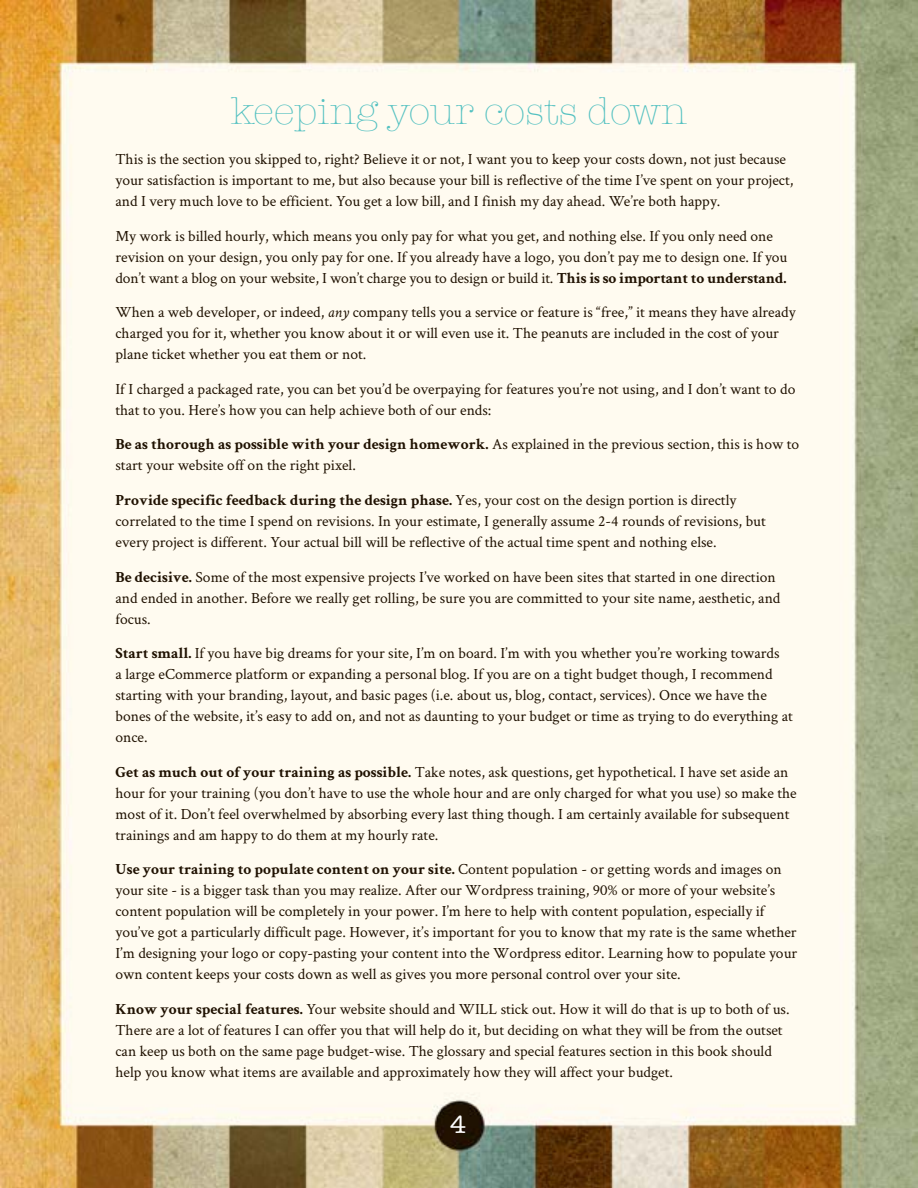
<style>
.page{position:relative;width:918px;height:1188px;background:#fff}
.page>*{position:absolute;margin:0;border:0;box-sizing:border-box;transform-origin:0 0}
.t1{font:300 39px "American Typewriter";color:#54c1c1}
.t2{font:25.5px "American Typewriter";color:#fff}
.t3{font:15.6px/21px "Crimson Text";color:#1f1101}
.s1{font-weight:700}
.s2{font-style:italic}
</style>
<div class="page">
<img style="left:0;top:0;width:918px;height:1188px">
<h1 class="t1" style="left:231px;top:83px;width:458px">keeping your costs down</h1>
<p class="t3" style="left:116px;top:148px;width:679px">This is the section you skipped to, right? Believe it or not, I want you to keep your costs down, not just because your satisfaction is important to me, but also because your bill is reflective of the time I’ve spent on your project, and I very much love to be efficient. You get a low bill, and I finish my day ahead. We’re both happy.</p>
<p class="t3" style="left:116px;top:225px;width:673px">My work is billed hourly, which means you only pay for what you get, and nothing else. If you only need one revision on your design, you only pay for one. If you already have a logo, you don’t pay me to design one. If you don’t want a blog on your website, I won’t charge you to design or build it. <span class="s1">This is so important to understand.</span></p>
<p class="t3" style="left:116px;top:301px;width:682px">When a web developer, or indeed, <span class="s2">any</span> company tells you a service or feature is “free,” it means they have already charged you for it, whether you know about it or will even use it. The peanuts are included in the cost of your plane ticket whether you eat them or not.</p>
<p class="t3" style="left:116px;top:378px;width:681px">If I charged a packaged rate, you can bet you’d be overpaying for features you’re not using, and I don’t want to do that to you. Here’s how you can help achieve both of our ends:</p>
<p class="t3" style="left:116px;top:433px;width:685px"><span class="s1">Be as thorough as possible with your design homework.</span> As explained in the previous section, this is how to start your website off on the right pixel.</p>
<p class="t3" style="left:116px;top:489px;width:652px"><span class="s1">Provide specific feedback during the design phase.</span> Yes, your cost on the design portion is directly correlated to the time I spend on revisions. In your estimate, I generally assume 2-4 rounds of revisions, but every project is different. Your actual bill will be reflective of the actual time spent and nothing else.</p>
<p class="t3" style="left:116px;top:565px;width:666px"><span class="s1">Be decisive.</span> Some of the most expensive projects I’ve worked on have been sites that started in one direction and ended in another. Before we really get rolling, be sure you are committed to your site name, aesthetic, and focus.</p>
<p class="t3" style="left:116px;top:642px;width:679px"><span class="s1">Start small.</span> If you have big dreams for your site, I’m on board. I’m with you whether you’re working towards<br>a large eCommerce platform or expanding a personal blog. If you are on a tight budget though, I recommend starting with your branding, layout, and basic pages (i.e. about us, blog, contact, services). Once we have the bones of the website, it’s easy to add on, and not as daunting to your budget or time as trying to do everything at once.</p>
<p class="t3" style="left:116px;top:760px;width:683px"><span class="s1">Get as much out of your training as possible.</span> Take notes, ask questions, get hypothetical. I have set aside an hour for your training (you don’t have to use the whole hour and are only charged for what you use) so make the most of it. Don’t feel overwhelmed by absorbing every last thing though. I am certainly available for subsequent trainings and am happy to do them at my hourly rate.</p>
<p class="t3" style="left:116px;top:858px;width:683px"><span class="s1">Use your training to populate content on your site.</span> Content population - or getting words and images on your site - is a bigger task than you may realize. After our Wordpress training, 90% or more of your website’s content population will be completely in your power. I’m here to help with content population, especially if you’ve got a particularly difficult page. However, it’s important for you to know that my rate is the same whether I’m designing your logo or copy-pasting your content into the Wordpress editor. Learning how to populate your own content keeps your costs down as well as gives you more personal control over your site.</p>
<p class="t3" style="left:116px;top:998px;width:676px"><span class="s1">Know your special features.</span> Your website should and WILL stick out. How it will do that is up to both of us.<br>There are a lot of features I can offer you that will help do it, but deciding on what they will be from the outset can keep us both on the same page budget-wise. The glossary and special features section in this book should help you know what items are available and approximately how they will affect your budget.</p>
<h2 class="t2" style="left:450px;top:1105px;width:18px">4</h2>
</div>
